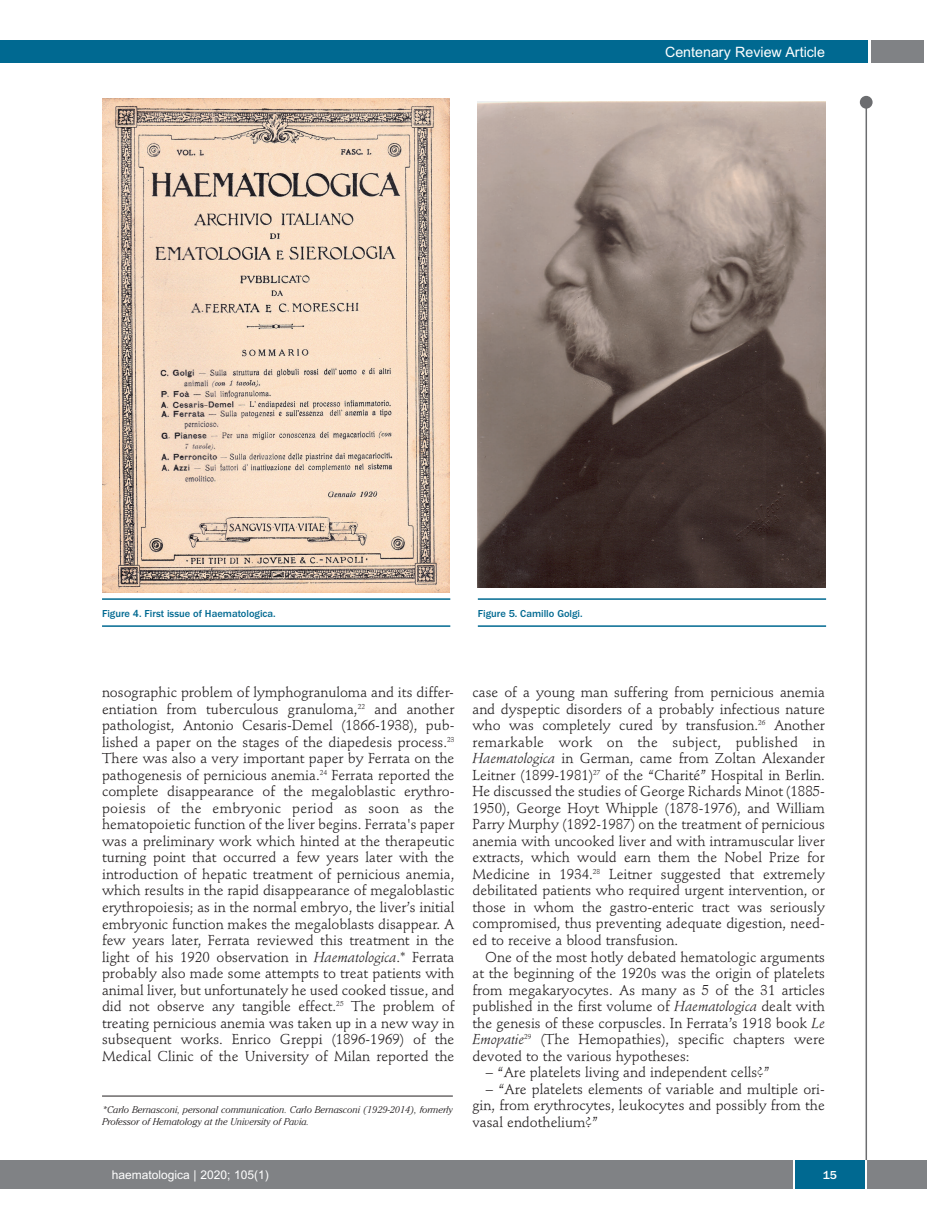
<style>
.page{position:relative;width:927px;height:1225px;background:#fff}
.page>*{position:absolute;margin:0;border:0;box-sizing:border-box;transform-origin:0 0}
.t1{font:14.25px/16.5px "Stempel Schneidler";color:#231f20;text-align:justify}
.t2{font:14.25px "Arial";color:#fff}
.t3{font:12px "Arial";color:#fff}
.t4{font:500 12px "Franklin Gothic";color:#fff}
.t5{font:500 10.5px "Franklin Gothic";color:#006991}
.t6{font:italic 300 9.75px/12px "Cheltenham";color:#231f20}
.s1{font-style:italic}
</style>
<div class="page">
<div style="left:871px;top:40px;width:52px;height:22px;background:#808285"></div>
<div style="left:18px;top:40px;width:849px;height:22px;background:#006991"></div>
<div style="left:17px;top:1160px;width:910px;height:28px;background:#808285"></div>
<div style="left:795px;top:1160px;width:70px;height:28px;background:#006991"></div>
<hr style="left:793px;top:1160px;width:2px;height:28px;background:#fff">
<hr style="left:865px;top:1160px;width:2px;height:28px;background:#fff">
<div style="left:860px;top:96px;width:13px;height:13px;background:#6c6d70;border-radius:50%"></div>
<hr style="left:865px;top:100px;width:2px;height:1060px;background:#6c6d70">
<div style="left:0;top:40px;width:19px;height:22px;background:#006991"></div>
<div style="left:0;top:1160px;width:18px;height:28px;background:#808285"></div>
<img style="left:477px;top:101px;width:349px;height:486px">
<hr style="left:478px;top:598px;width:348px;height:2px;background:#006991">
<hr style="left:478px;top:625px;width:348px;height:2px;background:#006991">
<img style="left:103px;top:99px;width:346px;height:493px">
<hr style="left:102px;top:598px;width:348px;height:2px;background:#006991">
<hr style="left:102px;top:625px;width:348px;height:2px;background:#006991">
<hr style="left:102px;top:1095px;width:351px;height:1px;background:#231f20">
<p class="t2" style="left:665px;top:44px;width:161px">Centenary Review Article</p>
<p class="t5" style="left:102px;top:607px;width:175px">Figure 4. First issue of Haematologica.</p>
<p class="t5" style="left:478px;top:607px;width:106px">Figure 5. Camillo Golgi.</p>
<p class="t1" style="left:102px;top:685px;width:354px">nosographic problem of lymphogranuloma and its differ&shy;entiation from tuberculous granuloma,<sup>22</sup> and another pathologist, Antonio Cesaris-Demel (1866-1938), pub&shy;lished a paper on the stages of the diapedesis process.<sup>23<br></sup>There was also a very important paper by Ferrata on the pathogenesis of pernicious anemia.<sup>24</sup> Ferrata reported the complete disappearance of the megaloblastic erythro&shy;poiesis of the embryonic period as soon as the hematopoietic function of the liver begins. Ferrata's paper was a preliminary work which hinted at the therapeutic turning point that occurred a few years later with the introduction of hepatic treatment of pernicious anemia, which results in the rapid disappearance of megaloblastic erythropoiesis; as in the normal embryo, the liver’s initial embryonic function makes the megaloblasts disappear. A few years later, Ferrata reviewed this treatment in the light of his 1920 observation in <span class="s1">Haematologica</span>.* Ferrata probably also made some attempts to treat patients with animal liver, but unfortunately he used cooked tissue, and did not observe any tangible effect.<sup>25</sup> The problem of treating pernicious anemia was taken up in a new way in subsequent works. Enrico Greppi (1896-1969) of the Medical Clinic of the University of Milan reported the</p>
<p class="t1" style="left:472px;top:685px;width:354px">case of a young man suffering from pernicious anemia and dyspeptic disorders of a probably infectious nature who was completely cured by transfusion.<sup>26</sup> Another remarkable work on the subject, published in <span class="s1">Haematologica</span> in German, came from Zoltan Alexander Leitner (1899-1981)<sup>27</sup> of the “Charité” Hospital in Berlin.<br>He discussed the studies of George Richards Minot (1885- 1950), George Hoyt Whipple (1878-1976), and William Parry Murphy (1892-1987) on the treatment of pernicious anemia with uncooked liver and with intramuscular liver extracts, which would earn them the Nobel Prize for Medicine in 1934.<sup>28</sup> Leitner suggested that extremely debilitated patients who required urgent intervention, or those in whom the gastro-enteric tract was seriously compromised, thus preventing adequate digestion, need&shy;ed to receive a blood transfusion.</p>
<p class="t1" style="left:485px;top:949px;width:341px">One of the most hotly debated hematologic arguments</p>
<p class="t1" style="left:472px;top:966px;width:354px">at the beginning of the 1920s was the origin of platelets</p>
<p class="t1" style="left:472px;top:982px;width:354px">from megakaryocytes. As many as 5 of the 31 articles</p>
<p class="t1" style="left:472px;top:999px;width:354px">published in the first volume of <span class="s1">Haematologica</span> dealt with</p>
<p class="t1" style="left:472px;top:1015px;width:354px">the genesis of these corpuscles. In Ferrata’s 1918 book <span class="s1">Le</span></p>
<p class="t1" style="left:472px;top:1032px;width:354px"><span class="s1">Emopatie</span><sup>29</sup> (The Hemopathies), specific chapters were</p>
<p class="t1" style="left:472px;top:1048px;width:219px">devoted to the various hypotheses:</p>
<p class="t1" style="left:485px;top:1065px;width:286px">− “Are platelets living and independent cells?”</p>
<p class="t1" style="left:485px;top:1081px;width:341px">− “Are platelets elements of variable and multiple ori-</p>
<p class="t1" style="left:472px;top:1098px;width:354px">gin, from erythrocytes, leukocytes and possibly from the</p>
<p class="t1" style="left:472px;top:1114px;width:127px">vasal endothelium?”</p>
<p class="t6" style="left:102px;top:1104px;width:352px">*Carlo Bernasconi, personal communication. Carlo Bernasconi (1929-2014), formerly<br>Professor of Hematology at the University of Pavia.</p>
<p class="t3" style="left:112px;top:1167px;width:158px">haematologica | 2020; 105(1)</p>
<p class="t4" style="left:823px;top:1167px;width:16px">15</p>
</div>
